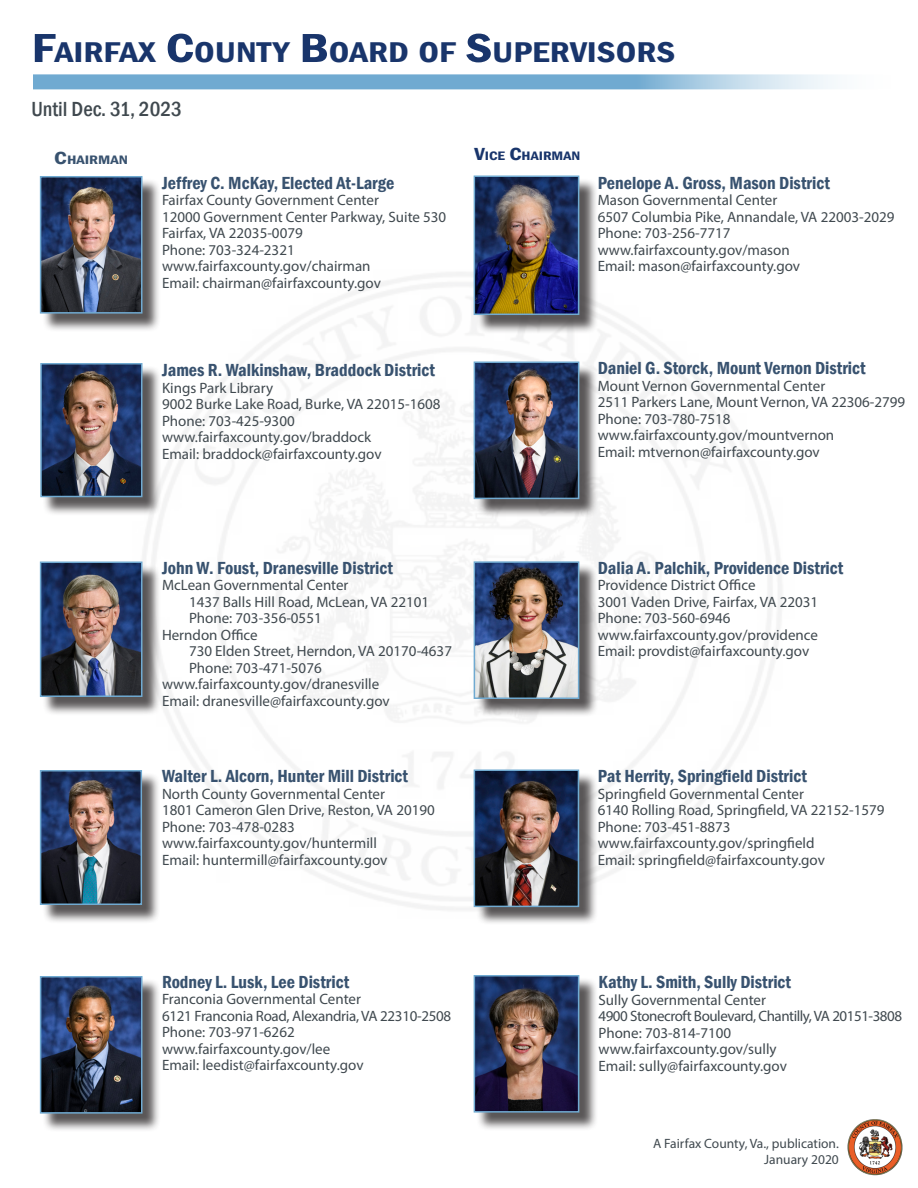
<style>
.page{position:relative;width:918px;height:1188px;background:#fff}
.page>*{position:absolute;margin:0;border:0;box-sizing:border-box;transform-origin:0 0}
.Body_text{font:600 condensed 29.4px "Franklin Gothic";color:#19356b;scale:1.25 1}
.Body_text-2{font:500 condensed 21px "Franklin Gothic";color:#40494f}
.Body_text-3{font:18px "Franklin Gothic Demi Cond 2";color:#38526f}
.Body_text-4{font:600 condensed 18px "Franklin Gothic";color:#38526f}
.Body_text-5{font:15px "Myriad Pro";color:#40494f}
.Body_text-6{font:15px "Myriad Pro";letter-spacing:-.03em;color:#40494f}
.Body_text-7{font:15px "Myriad Pro";letter-spacing:-.02em;color:#40494f}
.Body_text-8{font:13.5px "Myriad Pro";color:#40494f}
.Body_text-9{font:600 condensed 12.6px "Franklin Gothic";color:#19356b;scale:1.25 1}
.Body_text-10{font:600 condensed 12.6px "Franklin Gothic";color:#38526f;scale:1.3 1}
.s1{font-size:42px}
.s2{font-size:18px}
</style>
<div class="page">
<svg style="left:33px;top:74px;width:803px;height:15px;background:#86b7d8"></svg>
<div style="left:43px;top:365px;width:118px;height:151px;background:#231f20;opacity:.75"></div>
<img style="left:43px;top:366px;width:96px;height:128px">
<div style="left:40px;top:363px;width:102px;height:134px;border:2px solid #70aad1"></div>
<div style="left:42px;top:564px;width:119px;height:151px;background:#231f20;opacity:.75"></div>
<img style="left:43px;top:565px;width:96px;height:129px">
<div style="left:40px;top:562px;width:102px;height:135px;border:2px solid #70aad1"></div>
<div style="left:476px;top:977px;width:122px;height:154px;background:#231f20;opacity:.75"></div>
<img style="left:477px;top:978px;width:99px;height:132px">
<div style="left:474px;top:975px;width:105px;height:138px;border:2px solid #70aad1"></div>
<div style="left:476px;top:178px;width:122px;height:156px;background:#231f20;opacity:.75"></div>
<img style="left:477px;top:179px;width:99px;height:133px">
<div style="left:474px;top:176px;width:105px;height:139px;border:2px solid #70aad1"></div>
<div style="left:476px;top:364px;width:122px;height:154px;background:#231f20;opacity:.75"></div>
<img style="left:477px;top:365px;width:99px;height:131px">
<div style="left:474px;top:362px;width:105px;height:137px;border:2px solid #70aad1"></div>
<div style="left:42px;top:178px;width:119px;height:154px;background:#231f20;opacity:.75"></div>
<img style="left:43px;top:179px;width:96px;height:132px">
<div style="left:40px;top:176px;width:102px;height:138px;border:2px solid #70aad1"></div>
<div style="left:42px;top:772px;width:119px;height:151px;background:#231f20;opacity:.75"></div>
<img style="left:43px;top:773px;width:96px;height:129px">
<div style="left:40px;top:770px;width:102px;height:135px;border:2px solid #70aad1"></div>
<div style="left:42px;top:978px;width:119px;height:154px;background:#231f20;opacity:.75"></div>
<img style="left:43px;top:979px;width:96px;height:132px">
<div style="left:40px;top:976px;width:102px;height:138px;border:2px solid #70aad1"></div>
<div style="left:476px;top:772px;width:122px;height:154px;background:#231f20;opacity:.75"></div>
<img style="left:477px;top:773px;width:99px;height:131px">
<div style="left:474px;top:770px;width:105px;height:137px;border:2px solid #70aad1"></div>
<div style="left:476px;top:564px;width:122px;height:154px;background:#231f20;opacity:.75"></div>
<img style="left:477px;top:564px;width:99px;height:132px">
<div style="left:474px;top:561px;width:105px;height:138px;border:2px solid #70aad1"></div>
<img style="left:847px;top:1119px;width:56px;height:57px">
<p class="Body_text" style="left:32px;top:33px;width:515px"><span class="s1">F</span>AIRFAX <span class="s1">C</span>OUNTY <span class="s1">B</span>OARD OF <span class="s1">S</span>UPERVISORS</p>
<p class="Body_text-2" style="left:32px;top:95px;width:152px">Until Dec. 31, 2023</p>
<p class="Body_text-10" style="left:54px;top:151px;width:58px"><span class="s2">C</span>HAIRMAN</p>
<p class="Body_text-9" style="left:474px;top:147px;width:86px"><span class="s2">V</span>ICE <span class="s2">C</span>HAIRMAN</p>
<p class="Body_text-3" style="left:162px;top:171px;width:234px">Jeffrey C. McKay, Elected At-Large</p>
<p class="Body_text-5" style="left:162px;top:191px;width:218px">Fairfax County Government Center</p>
<p class="Body_text-5" style="left:162px;top:207px;width:286px">12000 Government Center Parkway, Suite 530</p>
<p class="Body_text-5" style="left:162px;top:224px;width:142px">Fairfax, VA 22035-0079</p>
<p class="Body_text-5" style="left:162px;top:240px;width:134px">Phone: 703-324-2321</p>
<p class="Body_text-5" style="left:162px;top:257px;width:210px">www.fairfaxcounty.gov/chairman</p>
<p class="Body_text-5" style="left:162px;top:273px;width:220px">Email: chairman@fairfaxcounty.gov</p>
<p class="Body_text-3" style="left:162px;top:358px;width:274px">James R. Walkinshaw, Braddock District</p>
<p class="Body_text-5" style="left:162px;top:378px;width:113px">Kings Park Library</p>
<p class="Body_text-5" style="left:162px;top:395px;width:280px">9002 Burke Lake Road, Burke, VA 22015-1608</p>
<p class="Body_text-5" style="left:162px;top:411px;width:134px">Phone: 703-425-9300</p>
<p class="Body_text-5" style="left:162px;top:428px;width:211px">www.fairfaxcounty.gov/braddock</p>
<p class="Body_text-5" style="left:162px;top:444px;width:221px">Email: braddock@fairfaxcounty.gov</p>
<p class="Body_text-3" style="left:162px;top:556px;width:232px">John W. Foust, Dranesville District</p>
<p class="Body_text-5" style="left:162px;top:576px;width:188px">McLean Governmental Center</p>
<p class="Body_text-5" style="left:189px;top:592px;width:242px">1437 Balls Hill Road, McLean, VA 22101</p>
<p class="Body_text-5" style="left:189px;top:609px;width:134px">Phone: 703-356-0551</p>
<p class="Body_text-5" style="left:162px;top:625px;width:97px">Herndon Office</p>
<p class="Body_text-5" style="left:189px;top:642px;width:265px">730 Elden Street, Herndon, VA 20170-4637</p>
<p class="Body_text-5" style="left:189px;top:658px;width:134px">Phone: 703-471-5076</p>
<p class="Body_text-5" style="left:162px;top:675px;width:219px">www.fairfaxcounty.gov/dranesville</p>
<p class="Body_text-5" style="left:162px;top:691px;width:229px">Email: dranesville@fairfaxcounty.gov</p>
<p class="Body_text-3" style="left:162px;top:764px;width:248px">Walter L. Alcorn, Hunter Mill District</p>
<p class="Body_text-5" style="left:162px;top:784px;width:225px">North County Governmental Center</p>
<p class="Body_text-5" style="left:162px;top:801px;width:274px">1801 Cameron Glen Drive, Reston, VA 20190</p>
<p class="Body_text-5" style="left:162px;top:817px;width:134px">Phone: 703-478-0283</p>
<p class="Body_text-5" style="left:162px;top:834px;width:217px">www.fairfaxcounty.gov/huntermill</p>
<p class="Body_text-5" style="left:162px;top:850px;width:227px">Email: huntermill@fairfaxcounty.gov</p>
<p class="Body_text-3" style="left:162px;top:970px;width:189px">Rodney L. Lusk, Lee District</p>
<p class="Body_text-5" style="left:162px;top:990px;width:200px">Franconia Governmental Center</p>
<p class="Body_text-7" style="left:162px;top:1006px;width:291px">6121 Franconia Road, Alexandria, VA 22310-2508</p>
<p class="Body_text-5" style="left:162px;top:1023px;width:134px">Phone: 703-971-6262</p>
<p class="Body_text-5" style="left:162px;top:1039px;width:170px">www.fairfaxcounty.gov/lee</p>
<p class="Body_text-5" style="left:162px;top:1056px;width:203px">Email: leedist@fairfaxcounty.gov</p>
<p class="Body_text-3" style="left:598px;top:171px;width:234px">Penelope A. Gross, Mason District</p>
<p class="Body_text-5" style="left:598px;top:191px;width:181px">Mason Governmental Center</p>
<p class="Body_text-5" style="left:598px;top:207px;width:298px">6507 Columbia Pike, Annandale, VA 22003-2029</p>
<p class="Body_text-5" style="left:598px;top:224px;width:134px">Phone: 703-256-7717</p>
<p class="Body_text-5" style="left:598px;top:240px;width:193px">www.fairfaxcounty.gov/mason</p>
<p class="Body_text-5" style="left:598px;top:257px;width:204px">Email: mason@fairfaxcounty.gov</p>
<p class="Body_text-3" style="left:598px;top:356px;width:270px">Daniel G. Storck, Mount Vernon District</p>
<p class="Body_text-5" style="left:598px;top:376px;width:229px">Mount Vernon Governmental Center</p>
<p class="Body_text-5" style="left:598px;top:393px;width:309px">2511 Parkers Lane, Mount Vernon, VA 22306-2799</p>
<p class="Body_text-5" style="left:598px;top:409px;width:134px">Phone: 703-780-7518</p>
<p class="Body_text-5" style="left:598px;top:426px;width:238px">www.fairfaxcounty.gov/mountvernon</p>
<p class="Body_text-5" style="left:598px;top:442px;width:224px">Email: mtvernon@fairfaxcounty.gov</p>
<p class="Body_text-3" style="left:598px;top:556px;width:247px">Dalia A. Palchik, Providence District</p>
<p class="Body_text-5" style="left:598px;top:576px;width:159px">Providence District Office</p>
<p class="Body_text-5" style="left:598px;top:592px;width:222px">3001 Vaden Drive, Fairfax, VA 22031</p>
<p class="Body_text-5" style="left:598px;top:609px;width:134px">Phone: 703-560-6946</p>
<p class="Body_text-5" style="left:598px;top:625px;width:222px">www.fairfaxcounty.gov/providence</p>
<p class="Body_text-5" style="left:598px;top:642px;width:213px">Email: provdist@fairfaxcounty.gov</p>
<p class="Body_text-4" style="left:598px;top:764px;width:211px">Pat Herrity, Springfield District</p>
<p class="Body_text-5" style="left:598px;top:784px;width:208px">Springfield Governmental Center</p>
<p class="Body_text-5" style="left:598px;top:801px;width:288px">6140 Rolling Road, Springfield, VA 22152-1579</p>
<p class="Body_text-5" style="left:598px;top:817px;width:134px">Phone: 703-451-8873</p>
<p class="Body_text-5" style="left:598px;top:834px;width:218px">www.fairfaxcounty.gov/springfield</p>
<p class="Body_text-5" style="left:598px;top:850px;width:229px">Email: springfield@fairfaxcounty.gov</p>
<p class="Body_text-3" style="left:598px;top:970px;width:194px">Kathy L. Smith, Sully District</p>
<p class="Body_text-5" style="left:598px;top:990px;width:169px">Sully Governmental Center</p>
<p class="Body_text-6" style="left:598px;top:1007px;width:305px">4900 Stonecroft Boulevard, Chantilly, VA 20151-3808</p>
<p class="Body_text-5" style="left:598px;top:1023px;width:134px">Phone: 703-814-7100</p>
<p class="Body_text-5" style="left:598px;top:1040px;width:180px">www.fairfaxcounty.gov/sully</p>
<p class="Body_text-5" style="left:598px;top:1056px;width:190px">Email: sully@fairfaxcounty.gov</p>
<p class="Body_text-8" style="left:653px;top:1135px;width:187px">A Fairfax County, Va., publication.</p>
<p class="Body_text-8" style="left:764px;top:1151px;width:76px">January 2020</p>
</div>
